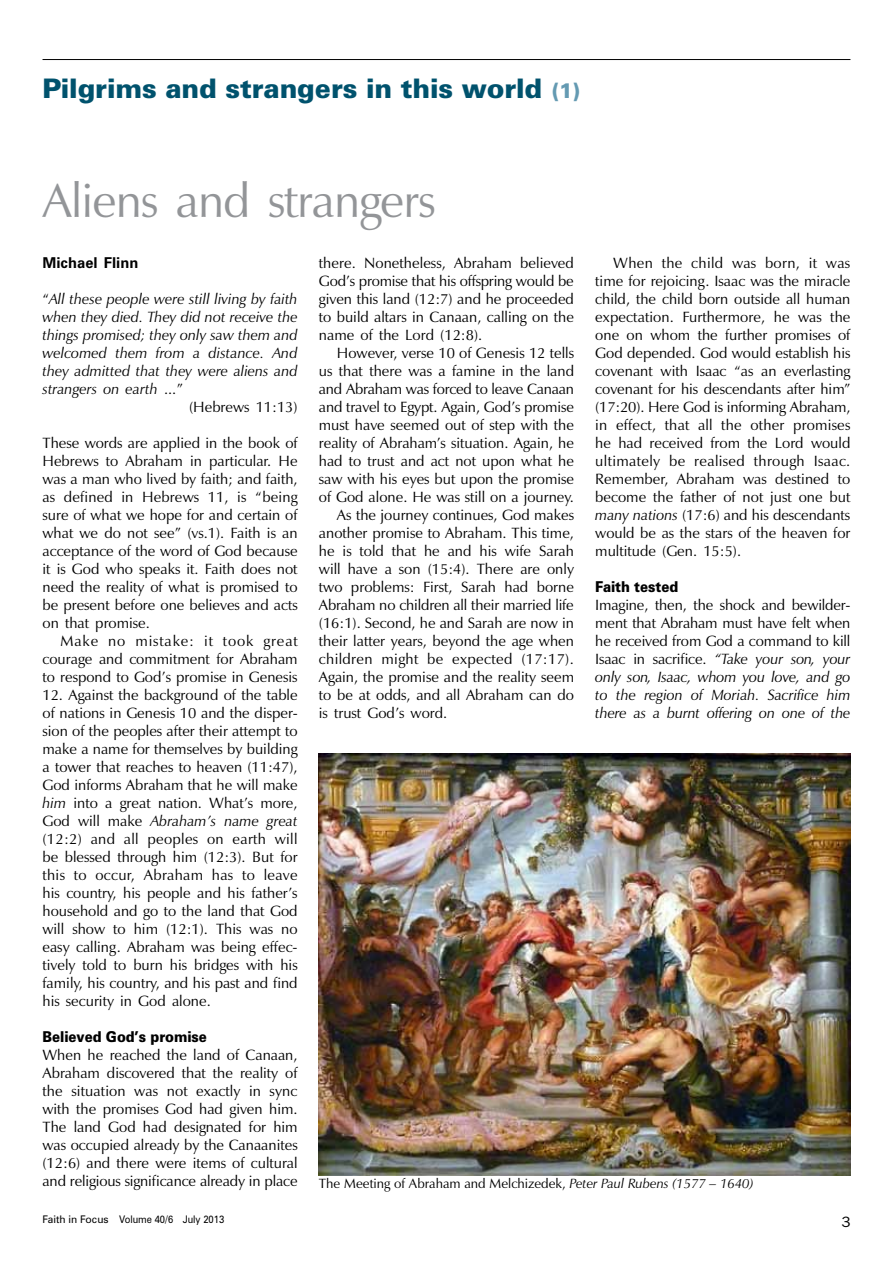
<style>
.page{position:relative;width:893px;height:1263px;background:#fff}
.page>*{position:absolute;margin:0;border:0;box-sizing:border-box;transform-origin:0 0}
.t1{font:48px "Zapf Humanist 601 BT";letter-spacing:-.02em;color:#939598}
.t2{font:900 27px "Zurich BT";letter-spacing:-.005em;color:#00526d}
.t3{font:15px/18px "Zapf Humanist 601 BT";color:#000;text-align:justify}
.t4{font:italic 15px "Zapf Humanist 601 BT";color:#000}
.t5{font:900 15px "Zurich BT";letter-spacing:-.005em;color:#000;scale:.9 1}
.t6{font:15px "Zapf Humanist 601 BT";letter-spacing:.02em;color:#000}
.t7{font:700 15px "Zurich BT";color:#000}
.t8{font:15px "Franklin Gothic";color:#000}
.t9{font:13.5px "Zapf Humanist 601 BT";color:#000}
.t10{font:10.5px "Zurich BT";color:#000}
.s1{font-size:21px;color:#649ab2}
.s2{font-style:normal}
.s3{font-style:italic}
</style>
<div class="page">
<hr style="left:43px;top:59px;width:807px;height:1px;background:#000">
<img style="left:319px;top:753px;width:531px;height:422px">
<h2 class="t2" style="left:43px;top:72px;width:540px">Pilgrims and strangers in this world <span class="s1">(1)</span></h2>
<h1 class="t1" style="left:43px;top:170px;width:394px">Aliens and strangers</h1>
<p class="t7" style="left:43px;top:254px;width:97px">Michael Flinn</p>
<p class="t4" style="left:43px;top:290px;width:257px"><span class="s2">“</span>All these people were still living by faith</p>
<p class="t4" style="left:43px;top:308px;width:257px">when they died. They did not receive the</p>
<p class="t4" style="left:43px;top:326px;width:257px">things promised; they only saw them and</p>
<p class="t4" style="left:43px;top:344px;width:257px">welcomed them from a distance. And</p>
<p class="t4" style="left:43px;top:362px;width:257px">they admitted that they were aliens and</p>
<p class="t4" style="left:43px;top:380px;width:142px">strangers on earth <span class="s2">...”</span></p>
<p class="t3" style="left:189px;top:398px;width:110px">(Hebrews 11:13)</p>
<p class="t3" style="left:43px;top:434px;width:257px">These words are applied in the book of Hebrews to Abraham in particular. He was a man who lived by faith; and faith, as defined in Hebrews 11, is “being sure of what we hope for and certain of what we do not see” (vs.1). Faith is an acceptance of the word of God because it is God who speaks it. Faith does not need the reality of what is promised to be present before one believes and acts on that promise.</p>
<p class="t3" style="left:43px;top:632px;width:257px;text-indent:18px">Make no mistake: it took great courage and commitment for Abraham to respond to God’s promise in Genesis</p>
<p class="t3" style="left:43px;top:686px;width:257px">12. Against the background of the table of nations in Genesis 10 and the disper&shy;sion of the peoples after their attempt to make a name for themselves by building a tower that reaches to heaven (11:47), God informs Abraham that he will make <span class="s3">him</span> into a great nation. What’s more, God will make <span class="s3">Abraham’s name great </span>(12:2) and all peoples on earth will be blessed through him (12:3). But for this to occur, Abraham has to leave his country, his people and his father’s household and go to the land that God will show to him (12:1). This was no easy calling. Abraham was being effec&shy;tively told to burn his bridges with his family, his country, and his past and find his security in God alone.</p>
<p class="t5" style="left:43px;top:1028px;width:184px">Believed God’s promise</p>
<p class="t3" style="left:43px;top:1046px;width:257px">When he reached the land of Canaan, Abraham discovered that the reality of the situation was not exactly in sync with the promises God had given him.<br>The land God had designated for him was occupied already by the Canaanites (12:6) and there were items of cultural and religious significance already in place</p>
<p class="t3" style="left:319px;top:254px;width:257px">there. Nonetheless, Abraham believed God’s promise that his offspring would be given this land (12:7) and he proceeded to build altars in Canaan, calling on the name of the Lord (12:8).</p>
<p class="t3" style="left:337px;top:344px;width:239px">However, verse 10 of Genesis 12 tells</p>
<p class="t3" style="left:319px;top:362px;width:257px">us that there was a famine in the land</p>
<p class="t3" style="left:319px;top:380px;width:257px">and Abraham was forced to leave Canaan</p>
<p class="t3" style="left:319px;top:398px;width:257px">and travel to Egypt. Again, God’s promise</p>
<p class="t3" style="left:319px;top:416px;width:257px">must have seemed out of step with the</p>
<p class="t3" style="left:319px;top:434px;width:257px">reality of Abraham’s situation. Again, he</p>
<p class="t3" style="left:319px;top:452px;width:257px">had to trust and act not upon what he</p>
<p class="t3" style="left:319px;top:470px;width:257px">saw with his eyes but upon the promise</p>
<p class="t3" style="left:319px;top:488px;width:257px">of God alone. He was still on a journey.</p>
<p class="t3" style="left:337px;top:506px;width:239px">As the journey continues, God makes</p>
<p class="t3" style="left:319px;top:524px;width:257px">another promise to Abraham. This time,</p>
<p class="t3" style="left:319px;top:542px;width:257px">he is told that he and his wife Sarah</p>
<p class="t3" style="left:319px;top:560px;width:257px">will have a son (15:4). There are only</p>
<p class="t3" style="left:319px;top:578px;width:257px">two problems: First, Sarah had borne</p>
<p class="t3" style="left:319px;top:596px;width:256px">Abraham no children all their married life</p>
<p class="t3" style="left:319px;top:614px;width:257px">(16:1). Second, he and Sarah are now in</p>
<p class="t3" style="left:319px;top:632px;width:257px">their latter years, beyond the age when</p>
<p class="t6" style="left:319px;top:649px;width:256px">children might be expected (17:17).</p>
<p class="t3" style="left:319px;top:668px;width:257px">Again, the promise and the reality seem</p>
<p class="t3" style="left:319px;top:686px;width:257px">to be at odds, and all Abraham can do</p>
<p class="t3" style="left:319px;top:704px;width:130px">is trust God’s word.</p>
<p class="t3" style="left:595px;top:254px;width:257px;text-indent:18px">When the child was born, it was time for rejoicing. Isaac was the miracle child, the child born outside all human expectation. Furthermore, he was the one on whom the further promises of God depended. God would establish his covenant with Isaac “as an everlasting covenant for his descendants after him” (17:20). Here God is informing Abraham, in effect, that all the other promises he had received from the Lord would ultimately be realised through Isaac.<br>Remember, Abraham was destined to become the father of not just one but <span class="s3">many nations</span> (17:6) and his descendants would be as the stars of the heaven for multitude (Gen. 15:5).</p>
<p class="t5" style="left:595px;top:577px;width:94px">Faith tested</p>
<p class="t3" style="left:595px;top:596px;width:257px">Imagine, then, the shock and bewilder&shy;ment that Abraham must have felt when he received from God a command to kill Isaac in sacrifice. <span class="s3">“Take your son, your only son, Isaac, whom you love, and go to the region of Moriah. Sacrifice him there as a burnt offering on one of the</span></p>
<p class="t9" style="left:319px;top:1175px;width:436px">The Meeting of Abraham and Melchizedek, <span class="s3">Peter Paul Rubens (1577 – 1640)</span></p>
<p class="t10" style="left:43px;top:1213px;width:183px">Faith in Focus Volume 40/6 July 2013</p>
<p class="t8" style="left:841px;top:1213px;width:10px">3</p>
</div>
